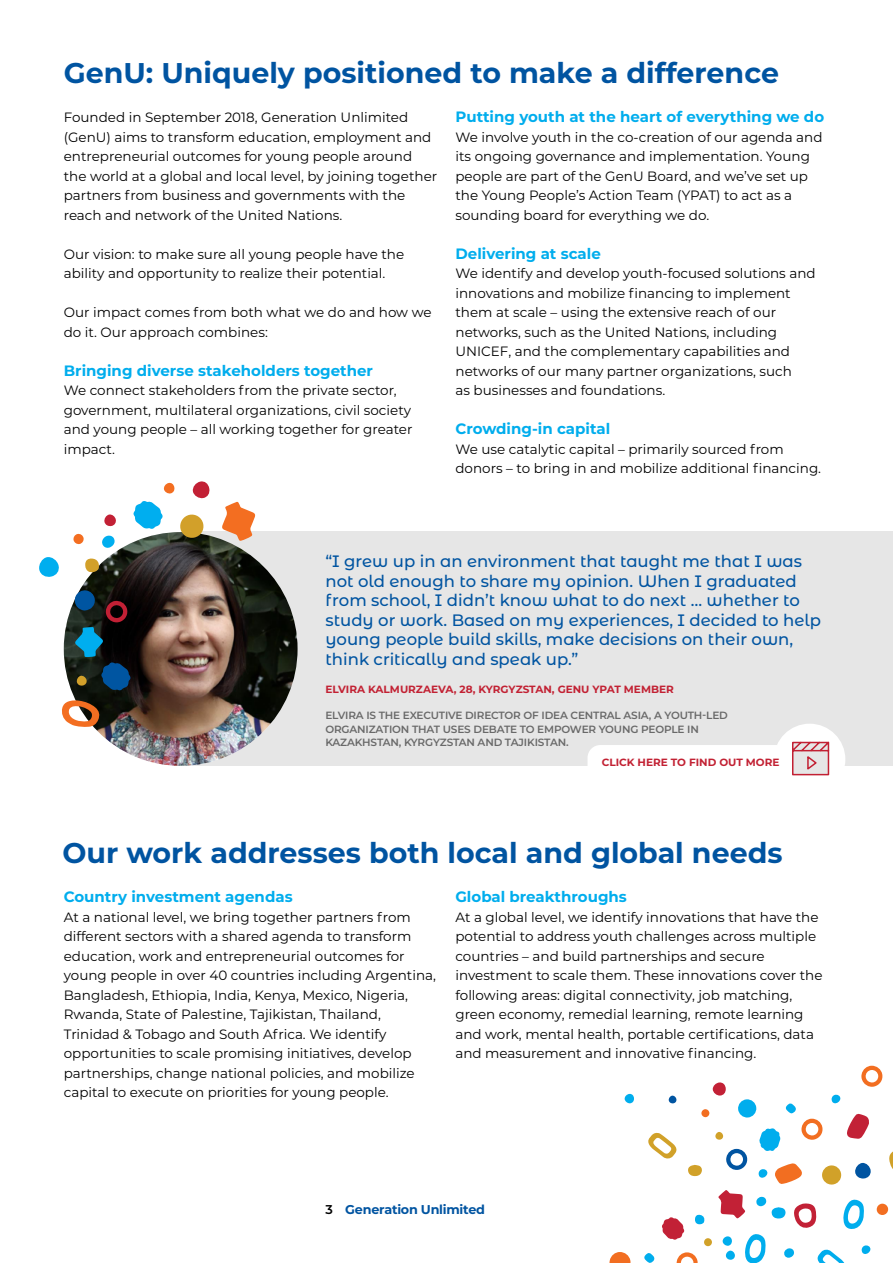
<style>
.page{position:relative;width:893px;height:1263px;background:#fff}
.page>*{position:absolute;margin:0;border:0;box-sizing:border-box;transform-origin:0 0}
.TITULO_1_AZUL{font:700 28.5px "Montserrat";color:#0054a1}
.Destacado{font:500 16.5px/19.5px "Montserrat Alternates";color:#0054a1}
.titulo_2_celeste{font:700 15px "Montserrat";color:#00aded}
.TEXTO_GRAL{font:13.5px/19.5px "Montserrat";color:#000}
.t1{font:700 12.75px "Montserrat";letter-spacing:-.02em;color:#0054a1}
.TEXTO_GRAL-2{font:600 10.5px/13.5px "Montserrat";letter-spacing:-.015em;color:#696969}
.TEXTO_GRAL-3{font:700 10.5px "Montserrat";color:#c22133}
.s1{font-weight:600;color:#000}
</style>
<div class="page">
<svg style="left:726px;top:1149px;width:22px;height:21px"></svg>
<svg style="left:677px;top:1252px;width:21px;height:11px"></svg>
<svg style="left:801px;top:1119px;width:22px;height:21px"></svg>
<svg style="left:609px;top:1252px;width:22px;height:11px"></svg>
<svg style="left:861px;top:1066px;width:22px;height:21px"></svg>
<svg style="left:718px;top:1190px;width:27px;height:28px"></svg>
<svg style="left:775px;top:1163px;width:27px;height:21px"></svg>
<svg style="left:847px;top:1114px;width:22px;height:25px"></svg>
<svg style="left:759px;top:1128px;width:21px;height:23px"></svg>
<svg style="left:662px;top:1217px;width:22px;height:23px"></svg>
<svg style="left:745px;top:1234px;width:21px;height:29px"></svg>
<svg style="left:843px;top:1199px;width:21px;height:30px"></svg>
<svg style="left:648px;top:1132px;width:29px;height:27px"></svg>
<svg style="left:817px;top:1249px;width:28px;height:14px"></svg>
<div style="left:822px;top:1165px;width:19px;height:20px;background:#d1a129;border-radius:50%"></div>
<svg style="left:794px;top:1203px;width:22px;height:25px"></svg>
<svg style="left:889px;top:1151px;width:4px;height:18px"></svg>
<div style="left:738px;top:1099px;width:19px;height:19px;background:#00aded;border-radius:50%"></div>
<svg style="left:688px;top:1165px;width:14px;height:11px"></svg>
<svg style="left:695px;top:1214px;width:10px;height:10px"></svg>
<svg style="left:756px;top:1197px;width:30px;height:21px"></svg>
<svg style="left:784px;top:1248px;width:10px;height:10px"></svg>
<svg style="left:785px;top:1103px;width:11px;height:10px"></svg>
<svg style="left:644px;top:1253px;width:11px;height:10px"></svg>
<svg style="left:722px;top:1236px;width:10px;height:10px"></svg>
<div style="left:726px;top:1250px;width:9px;height:10px;background:#00aded;border-radius:50%"></div>
<svg style="left:759px;top:1169px;width:8px;height:9px"></svg>
<svg style="left:862px;top:1245px;width:9px;height:9px"></svg>
<svg style="left:832px;top:1094px;width:8px;height:10px"></svg>
<div style="left:713px;top:1082px;width:13px;height:14px;background:#c22136;border-radius:6px"></div>
<div style="left:625px;top:1094px;width:9px;height:9px;background:#00aded;border-radius:50%"></div>
<div style="left:704px;top:1238px;width:8px;height:8px;background:#d1a129;border-radius:50%"></div>
<div style="left:701px;top:1109px;width:8px;height:8px;background:#f26e21;border-radius:50%"></div>
<div style="left:876px;top:1203px;width:12px;height:12px;background:#f26e21;border-radius:50%"></div>
<div style="left:715px;top:1132px;width:8px;height:8px;background:#d1a129;border-radius:50%"></div>
<div style="left:669px;top:1095px;width:8px;height:8px;background:#0054a1;border-radius:50%"></div>
<svg style="left:855px;top:1163px;width:16px;height:16px"></svg>
<div style="left:185px;top:532px;width:708px;height:234px;background:#e6e6e6"></div>
<img style="left:64px;top:532px;width:234px;height:234px;border-radius:117px">
<svg style="left:222px;top:502px;width:34px;height:39px"></svg>
<svg style="left:133px;top:501px;width:30px;height:28px"></svg>
<svg style="left:62px;top:700px;width:38px;height:27px"></svg>
<svg style="left:179px;top:514px;width:26px;height:25px"></svg>
<svg style="left:85px;top:558px;width:15px;height:15px"></svg>
<svg style="left:102px;top:535px;width:13px;height:13px"></svg>
<svg style="left:104px;top:514px;width:12px;height:13px"></svg>
<svg style="left:192px;top:481px;width:18px;height:18px"></svg>
<svg style="left:163px;top:482px;width:12px;height:12px"></svg>
<svg style="left:73px;top:533px;width:11px;height:11px"></svg>
<svg style="left:39px;top:557px;width:20px;height:20px"></svg>
<svg style="left:74px;top:590px;width:57px;height:101px;background:#162d3b"></svg>
<div style="left:774px;top:724px;width:71px;height:71px;background:#fff;border-radius:50%"></div>
<div style="left:587px;top:745px;width:207px;height:38px;background:#fff;border-radius:13px"></div>
<svg style="left:792px;top:741px;width:38px;height:35px"></svg>
<p class="TITULO_1_AZUL" style="left:64px;top:53px;width:717px">GenU: Uniquely positioned to make a difference</p>
<p class="TEXTO_GRAL" style="left:64px;top:107px;width:375px">Founded in September 2018, Generation Unlimited (GenU) aims to transform education, employment and entrepreneurial outcomes for young people around the world at a global and local level, by joining together partners from business and governments with the reach and network of the United Nations.</p>
<p class="TEXTO_GRAL" style="left:64px;top:244px;width:342px">Our vision: to make sure all young people have the ability and opportunity to realize their potential.</p>
<p class="TEXTO_GRAL" style="left:64px;top:302px;width:369px">Our impact comes from both what we do and how we do it. Our approach combines:</p>
<p class="titulo_2_celeste" style="left:64px;top:360px;width:311px">Bringing diverse stakeholders together</p>
<p class="TEXTO_GRAL" style="left:64px;top:380px;width:350px">We connect stakeholders from the private sector, government, multilateral organizations, civil society and young people – all working together for greater impact.</p>
<p class="titulo_2_celeste" style="left:455px;top:106px;width:370px">Putting youth at the heart of everything we do</p>
<p class="TEXTO_GRAL" style="left:455px;top:127px;width:369px">We involve youth in the co-creation of our agenda and its ongoing governance and implementation. Young people are part of the GenU Board, and we’ve set up the Young People’s Action Team (YPAT) to act as a sounding board for everything we do.</p>
<p class="titulo_2_celeste" style="left:455px;top:243px;width:147px">Delivering at scale</p>
<p class="TEXTO_GRAL" style="left:455px;top:263px;width:362px">We identify and develop youth-focused solutions and innovations and mobilize financing to implement them at scale – using the extensive reach of our networks, such as the United Nations, including UNICEF, and the complementary capabilities and networks of our many partner organizations, such<br>as businesses and foundations.</p>
<p class="titulo_2_celeste" style="left:455px;top:418px;width:156px">Crowding-in capital</p>
<p class="TEXTO_GRAL" style="left:455px;top:439px;width:367px">We use catalytic capital – primarily sourced from donors – to bring in and mobilize additional financing.</p>
<p class="Destacado" style="left:325px;top:551px;width:497px">“I grew up in an environment that taught me that I was not old enough to share my opinion. When I graduated from school, I didn’t know what to do next … whether to study or work. Based on my experiences, I decided to help young people build skills, make decisions on their own, think critically and speak up.”</p>
<p class="TEXTO_GRAL-3" style="left:325px;top:682px;width:350px">ELVIRA KALMURZAEVA, 28, KYRGYZSTAN, GENU YPAT MEMBER</p>
<p class="TEXTO_GRAL-2" style="left:325px;top:708px;width:404px">ELVIRA IS THE EXECUTIVE DIRECTOR OF IDEA CENTRAL ASIA, A YOUTH-LED<br>ORGANIZATION THAT USES DEBATE TO EMPOWER YOUNG PEOPLE IN<br>KAZAKHSTAN, KYRGYZSTAN AND TAJIKISTAN.</p>
<p class="TEXTO_GRAL-3" style="left:602px;top:754px;width:179px">CLICK HERE TO FIND OUT MORE</p>
<p class="TITULO_1_AZUL" style="left:62px;top:833px;width:722px">Our work addresses both local and global needs</p>
<p class="titulo_2_celeste" style="left:64px;top:886px;width:230px">Country investment agendas</p>
<p class="TEXTO_GRAL" style="left:64px;top:907px;width:374px">At a national level, we bring together partners from different sectors with a shared agenda to transform education, work and entrepreneurial outcomes for young people in over 40 countries including Argentina, Bangladesh, Ethiopia, India, Kenya, Mexico, Nigeria, Rwanda, State of Palestine, Tajikistan, Thailand, Trinidad &amp; Tobago and South Africa. We identify opportunities to scale promising initiatives, develop partnerships, change national policies, and mobilize capital to execute on priorities for young people.</p>
<p class="titulo_2_celeste" style="left:455px;top:886px;width:173px">Global breakthroughs</p>
<p class="TEXTO_GRAL" style="left:455px;top:907px;width:369px">At a global level, we identify innovations that have the potential to address youth challenges across multiple countries – and build partnerships and secure investment to scale them. These innovations cover the following areas: digital connectivity, job matching, green economy, remedial learning, remote learning and work, mental health, portable certifications, data and measurement and innovative financing.</p>
<p class="t1" style="left:325px;top:1201px;width:161px"><span class="s1">3</span> Generation Unlimited</p>
</div>
